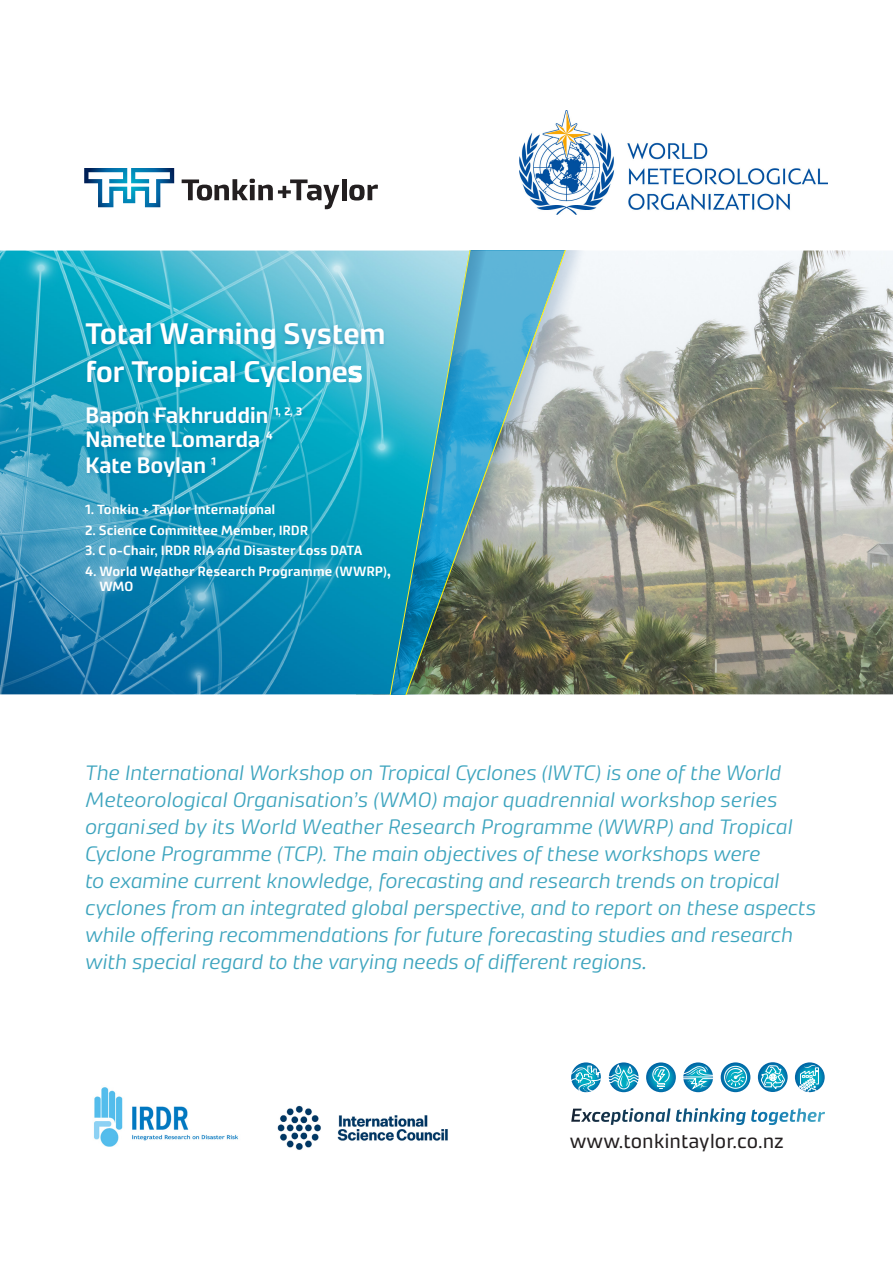
<style>
.page{position:relative;width:893px;height:1263px;background:#fff}
.page>*{position:absolute;margin:0;border:0;box-sizing:border-box;transform-origin:0 0}
.t1{font:600 30px/37.3px "Accura";letter-spacing:-.02em;color:#fff}
.t2{font:600 22.5px/24.9px "Accura";letter-spacing:-.02em;color:#fff}
.t3{font:italic 300 21px/27px "Accura";letter-spacing:-.015em;color:#3da4be}
.t4{font:20.25px "Accura";color:#231f20}
.t5{font:600 13.5px/15px "Accura";color:#fff}
.s1{font-weight:700;font-size:16.5px}
.s2{font-weight:400}
</style>
<div class="page">
<img style="left:623px;top:251px;width:270px;height:443px">
<img style="left:0;top:251px;width:384px;height:443px">
<svg style="left:384px;top:251px;width:11px;height:443px;background:#2dabc6"></svg>
<svg style="left:579px;top:251px;width:44px;height:443px"></svg>
<img style="left:395px;top:251px;width:184px;height:443px">
<svg style="left:84px;top:168px;width:90px;height:39px"></svg>
<hr style="left:342px;top:179px;width:4px;height:21px;background:#231f20">
<svg style="left:349px;top:185px;width:29px;height:16px"></svg>
<svg style="left:182px;top:179px;width:157px;height:30px"></svg>
<svg style="left:571px;top:1108px;width:254px;height:14px"></svg>
<svg style="left:683px;top:1062px;width:30px;height:30px"></svg>
<svg style="left:683px;top:1064px;width:30px;height:26px"></svg>
<svg style="left:795px;top:1062px;width:29px;height:30px"></svg>
<svg style="left:798px;top:1065px;width:21px;height:28px"></svg>
<svg style="left:571px;top:1062px;width:30px;height:30px"></svg>
<svg style="left:609px;top:1062px;width:30px;height:30px"></svg>
<svg style="left:571px;top:1065px;width:68px;height:28px"></svg>
<svg style="left:646px;top:1062px;width:30px;height:30px"></svg>
<svg style="left:652px;top:1065px;width:18px;height:24px"></svg>
<svg style="left:721px;top:1062px;width:29px;height:30px"></svg>
<div style="left:724px;top:1066px;width:23px;height:23px;border:1px solid #fff;border-radius:50%"></div>
<svg style="left:727px;top:1068px;width:18px;height:19px"></svg>
<svg style="left:758px;top:1062px;width:30px;height:30px"></svg>
<svg style="left:760px;top:1065px;width:26px;height:23px"></svg>
<div style="left:83px;top:320px;width:304px;height:163px;background:#0166a5;opacity:.4"></div>
<img style="left:520px;top:111px;width:308px;height:104px">
<img style="left:94px;top:1087px;width:144px;height:60px">
<img style="left:277px;top:1105px;width:171px;height:45px">
<p class="t1" style="left:85px;top:315px;width:302px">Total Warning System for Tropical Cyclones</p>
<p class="t2" style="left:85px;top:402px;width:219px">Bapon Fakhruddin 1<sup>,</sup> 2<sup>,</sup> 3<br>Nanette Lomarda 4<br>Kate Boylan 1</p>
<p class="t5" style="left:85px;top:502px;width:192px">1. Tonkin + Taylor International</p>
<p class="t5" style="left:85px;top:522px;width:225px">2. Science Committee Member, IRDR</p>
<p class="t5" style="left:85px;top:543px;width:279px">3. C o-Chair, IRDR RIA and Disaster Loss DATA</p>
<p class="t5" style="left:99px;top:563px;width:293px;text-indent:-14px">4. World Weather Research Programme (WWRP)<span class="s1">,<br></span>WMO</p>
<p class="t3" style="left:85px;top:759px;width:733px">The International Workshop on Tropical Cyclones (IWTC) is one of the World Meteorological Organisation’s (WMO) major quadrennial workshop series organised by its World Weather Research Programme (WWRP) and Tropical Cyclone Programme (TCP). The main objectives of these workshops were<br>to examine current knowledge, forecasting and research trends on tropical cyclones from an integrated global perspective, and to report on these aspects while offering recommendations for future forecasting studies and research with special regard to the varying needs of different regions<span class="s2">.</span></p>
<p class="t4" style="left:570px;top:1128px;width:216px">www.tonkintaylor.co.nz</p>
</div>
